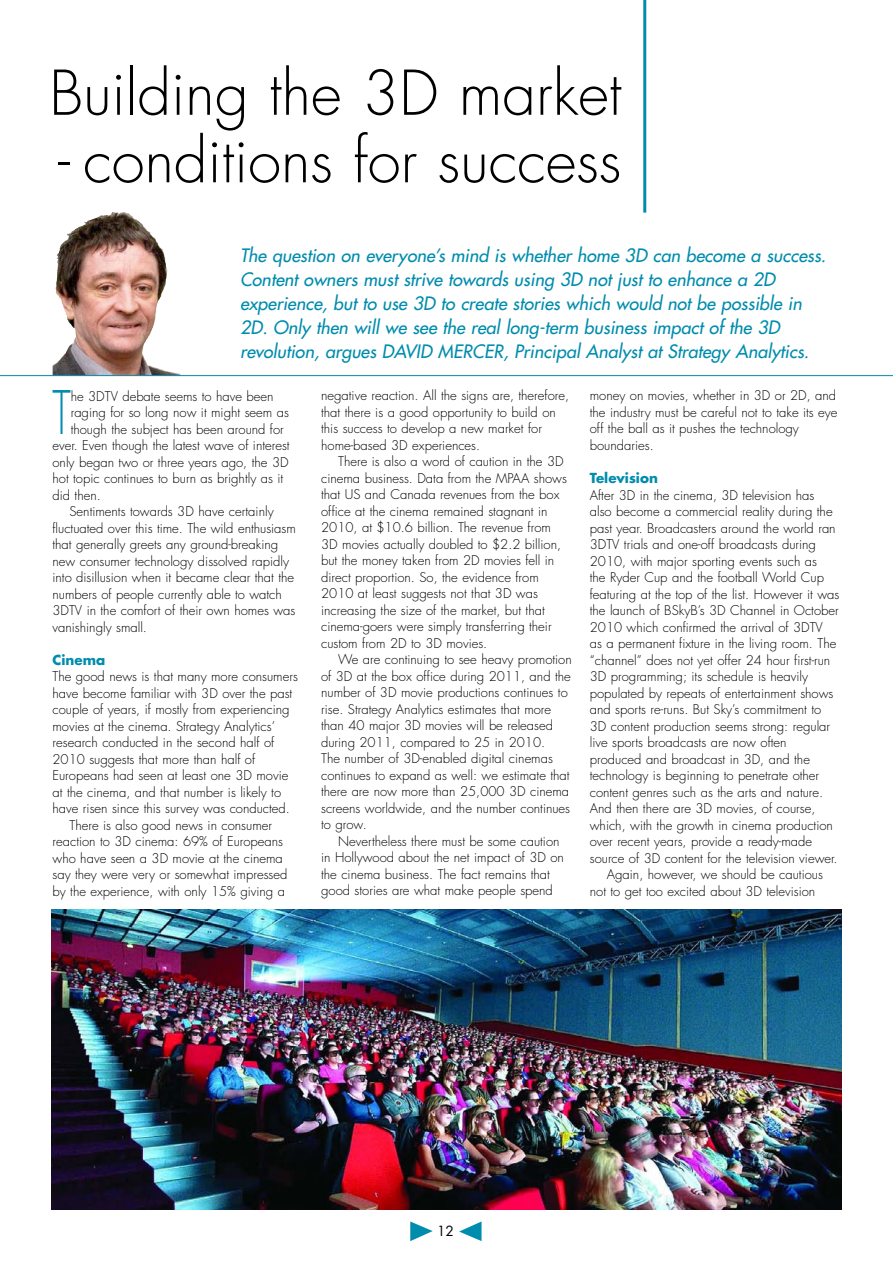
<style>
.page{position:relative;width:893px;height:1263px;background:#fff}
.page>*{position:absolute;margin:0;border:0;box-sizing:border-box;transform-origin:0 0}
.t1{font:300 60px "Futura CE";color:#000}
.t2{font:300 58.35px "Futura CE";color:#008cad;scale:.7 1}
.t3{font:italic 18px/24px "Futura CE";color:#008cad}
.t4{font:13.65px "Futura CE";color:#000}
.t5{font:700 13.5px "Futura CE";color:#008cad}
.t6{font:300 13.05px/16.5px "Futura CE";color:#000}
</style>
<div class="page">
<img style="left:53px;top:212px;width:127px;height:163px">
<hr style="left:643px;top:0;width:3px;height:213px;background:#008cad">
<svg style="left:410px;top:1221px;width:23px;height:20px"></svg>
<svg style="left:459px;top:1221px;width:23px;height:20px"></svg>
<hr style="left:0;top:375px;width:893px;height:1px;background:#008cad">
<img style="left:51px;top:909px;width:791px;height:300px">
<h1 class="t1" style="left:49px;top:65px;width:574px">Building the 3D market</h1>
<h1 class="t1" style="left:59px;top:133px;width:564px">- conditions for success</h1>
<p class="t3" style="left:240px;top:244px;width:588px">The question on everyone’s mind is whether home 3D can become a success.<br>Content owners must strive towards using 3D not just to enhance a 2D experience, but to use 3D to create stories which would not be possible in 2D. Only then will we see the real long-term business impact of the 3D revolution, argues DAVID MERCER, Principal Analyst at Strategy Analytics.</p>
<h2 class="t2" style="left:53px;top:385px;width:28px">T</h2>
<p class="t6" style="left:71px;top:389px;width:204px">he 3DTV debate seems to have been</p>
<p class="t6" style="left:71px;top:405px;width:220px">raging for so long now it might seem as</p>
<p class="t6" style="left:71px;top:422px;width:215px">though the subject has been around for</p>
<p class="t6" style="left:53px;top:438px;width:239px">ever. Even though the latest wave of interest</p>
<p class="t6" style="left:53px;top:455px;width:238px">only began two or three years ago, the 3D</p>
<p class="t6" style="left:53px;top:471px;width:232px">hot topic continues to burn as brightly as it</p>
<p class="t6" style="left:53px;top:488px;width:50px">did then.</p>
<p class="t6" style="left:70px;top:504px;width:206px">Sentiments towards 3D have certainly</p>
<p class="t6" style="left:53px;top:521px;width:245px">fluctuated over this time. The wild enthusiasm</p>
<p class="t6" style="left:53px;top:537px;width:227px">that generally greets any ground-breaking</p>
<p class="t6" style="left:53px;top:554px;width:238px">new consumer technology dissolved rapidly</p>
<p class="t6" style="left:53px;top:570px;width:243px">into disillusion when it became clear that the</p>
<p class="t6" style="left:53px;top:587px;width:231px">numbers of people currently able to watch</p>
<p class="t6" style="left:53px;top:603px;width:244px">3DTV in the comfort of their own homes was</p>
<p class="t6" style="left:53px;top:620px;width:96px">vanishingly small.</p>
<p class="t5" style="left:53px;top:653px;width:54px">Cinema</p>
<p class="t6" style="left:53px;top:669px;width:247px">The good news is that many more consumers</p>
<p class="t6" style="left:53px;top:686px;width:241px">have become familiar with 3D over the past</p>
<p class="t6" style="left:53px;top:702px;width:239px">couple of years, if mostly from experiencing</p>
<p class="t6" style="left:53px;top:719px;width:224px">movies at the cinema. Strategy Analytics’</p>
<p class="t6" style="left:53px;top:735px;width:223px">research conducted in the second half of</p>
<p class="t6" style="left:53px;top:752px;width:204px">2010 suggests that more than half of</p>
<p class="t6" style="left:53px;top:768px;width:237px">Europeans had seen at least one 3D movie</p>
<p class="t6" style="left:53px;top:785px;width:230px">at the cinema, and that number is likely to</p>
<p class="t6" style="left:53px;top:801px;width:239px">have risen since this survey was conducted.</p>
<p class="t6" style="left:70px;top:818px;width:204px">There is also good news in consumer</p>
<p class="t6" style="left:53px;top:834px;width:232px">reaction to 3D cinema: 69% of Europeans</p>
<p class="t6" style="left:53px;top:851px;width:232px">who have seen a 3D movie at the cinema</p>
<p class="t6" style="left:53px;top:867px;width:236px">say they were very or somewhat impressed</p>
<p class="t6" style="left:53px;top:884px;width:234px">by the experience, with only 15% giving a</p>
<p class="t6" style="left:321px;top:389px;width:249px">negative reaction. All the signs are, therefore, that there is a good opportunity to build on this success to develop a new market for home-based 3D experiences.</p>
<p class="t6" style="left:321px;top:455px;width:247px;text-indent:17px">There is also a word of caution in the 3D cinema business. Data from the MPAA shows that US and Canada revenues from the box office at the cinema remained stagnant in 2010, at $10.6 billion. The revenue from 3D movies actually doubled to $2.2 billion, but the money taken from 2D movies fell in direct proportion. So, the evidence from 2010 at least suggests not that 3D was increasing the size of the market, but that cinema-goers were simply transferring their custom from 2D to 3D movies.</p>
<p class="t6" style="left:321px;top:652px;width:252px;text-indent:17px">We are continuing to see heavy promotion of 3D at the box office during 2011, and the number of 3D movie productions continues to rise. Strategy Analytics estimates that more than 40 major 3D movies will be released during 2011, compared to 25 in 2010.<br>The number of 3D-enabled digital cinemas continues to expand as well: we estimate that there are now more than 25,000 3D cinema screens worldwide, and the number continues to grow.</p>
<p class="t6" style="left:321px;top:834px;width:244px;text-indent:17px">Nevertheless there must be some caution in Hollywood about the net impact of 3D on the cinema business. The fact remains that good stories are what make people spend</p>
<p class="t6" style="left:590px;top:388px;width:249px">money on movies, whether in 3D or 2D, and the industry must be careful not to take its eye off the ball as it pushes the technology boundaries.</p>
<p class="t5" style="left:590px;top:472px;width:70px">Television</p>
<p class="t6" style="left:590px;top:488px;width:226px">After 3D in the cinema, 3D television has</p>
<p class="t6" style="left:590px;top:504px;width:244px">also become a commercial reality during the</p>
<p class="t6" style="left:590px;top:521px;width:247px">past year. Broadcasters around the world ran</p>
<p class="t6" style="left:590px;top:537px;width:228px">3DTV trials and one-off broadcasts during</p>
<p class="t6" style="left:590px;top:554px;width:229px">2010, with major sporting events such as</p>
<p class="t6" style="left:590px;top:570px;width:236px">the Ryder Cup and the football World Cup</p>
<p class="t6" style="left:590px;top:587px;width:251px">featuring at the top of the list. However it was</p>
<p class="t6" style="left:590px;top:603px;width:250px">the launch of BSkyB’s 3D Channel in October</p>
<p class="t6" style="left:590px;top:620px;width:234px">2010 which confirmed the arrival of 3DTV</p>
<p class="t6" style="left:590px;top:636px;width:248px">as a permanent fixture in the living room. The</p>
<p class="t6" style="left:590px;top:653px;width:242px">“channel” does not yet offer 24 hour first-run</p>
<p class="t6" style="left:590px;top:669px;width:220px">3D programming; its schedule is heavily</p>
<p class="t6" style="left:590px;top:686px;width:245px">populated by repeats of entertainment shows</p>
<p class="t6" style="left:590px;top:702px;width:233px">and sports re-runs. But Sky’s commitment to</p>
<p class="t6" style="left:590px;top:719px;width:242px">3D content production seems strong: regular</p>
<p class="t6" style="left:590px;top:735px;width:198px">live sports broadcasts are now often</p>
<p class="t6" style="left:590px;top:752px;width:222px">produced and broadcast in 3D, and the</p>
<p class="t6" style="left:590px;top:768px;width:231px">technology is beginning to penetrate other</p>
<p class="t6" style="left:590px;top:784px;width:235px">content genres such as the arts and nature.</p>
<p class="t6" style="left:590px;top:801px;width:227px">And then there are 3D movies, of course,</p>
<p class="t6" style="left:590px;top:817px;width:245px">which, with the growth in cinema production</p>
<p class="t6" style="left:590px;top:834px;width:224px">over recent years, provide a ready-made</p>
<p class="t6" style="left:590px;top:850px;width:249px">source of 3D content for the television viewer.</p>
<p class="t6" style="left:607px;top:867px;width:218px">Again, however, we should be cautious</p>
<p class="t6" style="left:590px;top:883px;width:227px">not to get too excited about 3D television</p>
<p class="t4" style="left:437px;top:1224px;width:18px">12</p>
</div>
